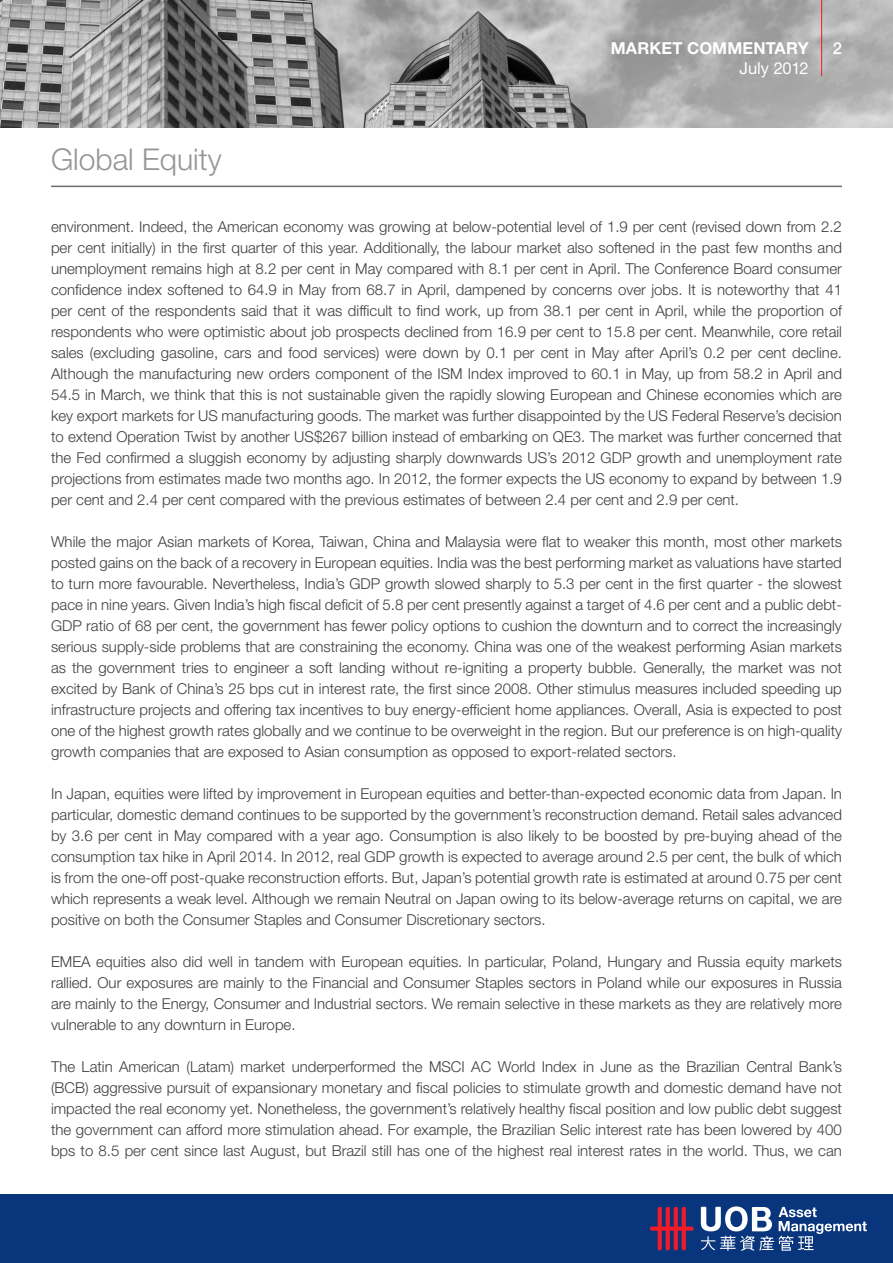
<style>
.page{position:relative;width:893px;height:1263px;background:#fff}
.page>*{position:absolute;margin:0;border:0;box-sizing:border-box;transform-origin:0 0}
.t1{font:300 30px "Helvetica Neue LT Std";color:#939598}
.t2{font:700 16.5px "Helvetica Neue LT Std";letter-spacing:.01em;color:#fff}
.t3{font:16.5px "Helvetica Neue LT Std";letter-spacing:-.01em;color:#fff}
.t4{font:500 16.5px "Helvetica Neue LT Std";color:#fff}
.t5{font:300 15px/21px "Helvetica Neue LT Std";color:#3e3e3f;text-align:justify}
</style>
<div class="page">
<img style="left:0;top:0;width:893px;height:128px">
<hr style="left:821px;top:0;width:1px;height:76px;background:#ee1b2a">
<div style="left:0;top:1194px;width:893px;height:69px;background:#08357c"></div>
<svg style="left:650px;top:1207px;width:44px;height:43px"></svg>
<svg style="left:701px;top:1206px;width:166px;height:45px"></svg>
<hr style="left:51px;top:186px;width:791px;height:1px;background:#6c6d70">
<h1 class="t1" style="left:51px;top:141px;width:172px">Global Equity</h1>
<p class="t2" style="left:611px;top:38px;width:199px">MARKET COMMENTARY</p>
<p class="t4" style="left:833px;top:39px;width:11px">2</p>
<p class="t3" style="left:739px;top:58px;width:71px">July 2012</p>
<p class="t5" style="left:51px;top:216px;width:792px">environment. Indeed, the American economy was growing at below-potential level of 1.9 per cent (revised down from 2.2 per cent initially) in the first quarter of this year. Additionally, the labour market also softened in the past few months and unemployment remains high at 8.2 per cent in May compared with 8.1 per cent in April. The Conference Board consumer confidence index softened to 64.9 in May from 68.7 in April, dampened by concerns over jobs. It is noteworthy that 41 per cent of the respondents said that it was difficult to find work, up from 38.1 per cent in April, while the proportion of respondents who were optimistic about job prospects declined from 16.9 per cent to 15.8 per cent. Meanwhile, core retail sales (excluding gasoline, cars and food services) were down by 0.1 per cent in May after April’s 0.2 per cent decline.<br>Although the manufacturing new orders component of the ISM Index improved to 60.1 in May, up from 58.2 in April and 54.5 in March, we think that this is not sustainable given the rapidly slowing European and Chinese economies which are key export markets for US manufacturing goods. The market was further disappointed by the US Federal Reserve’s decision to extend Operation Twist by another US$267 billion instead of embarking on QE3. The market was further concerned that the Fed confirmed a sluggish economy by adjusting sharply downwards US’s 2012 GDP growth and unemployment rate projections from estimates made two months ago. In 2012, the former expects the US economy to expand by between 1.9 per cent and 2.4 per cent compared with the previous estimates of between 2.4 per cent and 2.9 per cent.</p>
<p class="t5" style="left:51px;top:531px;width:792px">While the major Asian markets of Korea, Taiwan, China and Malaysia were flat to weaker this month, most other markets posted gains on the back of a recovery in European equities. India was the best performing market as valuations have started to turn more favourable. Nevertheless, India’s GDP growth slowed sharply to 5.3 per cent in the first quarter - the slowest pace in nine years. Given India’s high fiscal deficit of 5.8 per cent presently against a target of 4.6 per cent and a public debt-GDP ratio of 68 per cent, the government has fewer policy options to cushion the downturn and to correct the increasingly serious supply-side problems that are constraining the economy. China was one of the weakest performing Asian markets as the government tries to engineer a soft landing without re-igniting a property bubble. Generally, the market was not excited by Bank of China’s 25 bps cut in interest rate, the first since 2008. Other stimulus measures included speeding up infrastructure projects and offering tax incentives to buy energy-efficient home appliances. Overall, Asia is expected to post one of the highest growth rates globally and we continue to be overweight in the region. But our preference is on high-quality growth companies that are exposed to Asian consumption as opposed to export-related sectors.</p>
<p class="t5" style="left:51px;top:783px;width:792px">In Japan, equities were lifted by improvement in European equities and better-than-expected economic data from Japan. In particular, domestic demand continues to be supported by the government’s reconstruction demand. Retail sales advanced by 3.6 per cent in May compared with a year ago. Consumption is also likely to be boosted by pre-buying ahead of the consumption tax hike in April 2014. In 2012, real GDP growth is expected to average around 2.5 per cent, the bulk of which is from the one-off post-quake reconstruction efforts. But, Japan’s potential growth rate is estimated at around 0.75 per cent which represents a weak level. Although we remain Neutral on Japan owing to its below-average returns on capital, we are positive on both the Consumer Staples and Consumer Discretionary sectors.</p>
<p class="t5" style="left:51px;top:951px;width:792px">EMEA equities also did well in tandem with European equities. In particular, Poland, Hungary and Russia equity markets rallied. Our exposures are mainly to the Financial and Consumer Staples sectors in Poland while our exposures in Russia are mainly to the Energy, Consumer and Industrial sectors. We remain selective in these markets as they are relatively more vulnerable to any downturn in Europe.</p>
<p class="t5" style="left:51px;top:1056px;width:792px">The Latin American (Latam) market underperformed the MSCI AC World Index in June as the Brazilian Central Bank’s (BCB) aggressive pursuit of expansionary monetary and fiscal policies to stimulate growth and domestic demand have not impacted the real economy yet. Nonetheless, the government’s relatively healthy fiscal position and low public debt suggest the government can afford more stimulation ahead. For example, the Brazilian Selic interest rate has been lowered by 400 bps to 8.5 per cent since last August, but Brazil still has one of the highest real interest rates in the world. Thus, we can</p>
</div>
